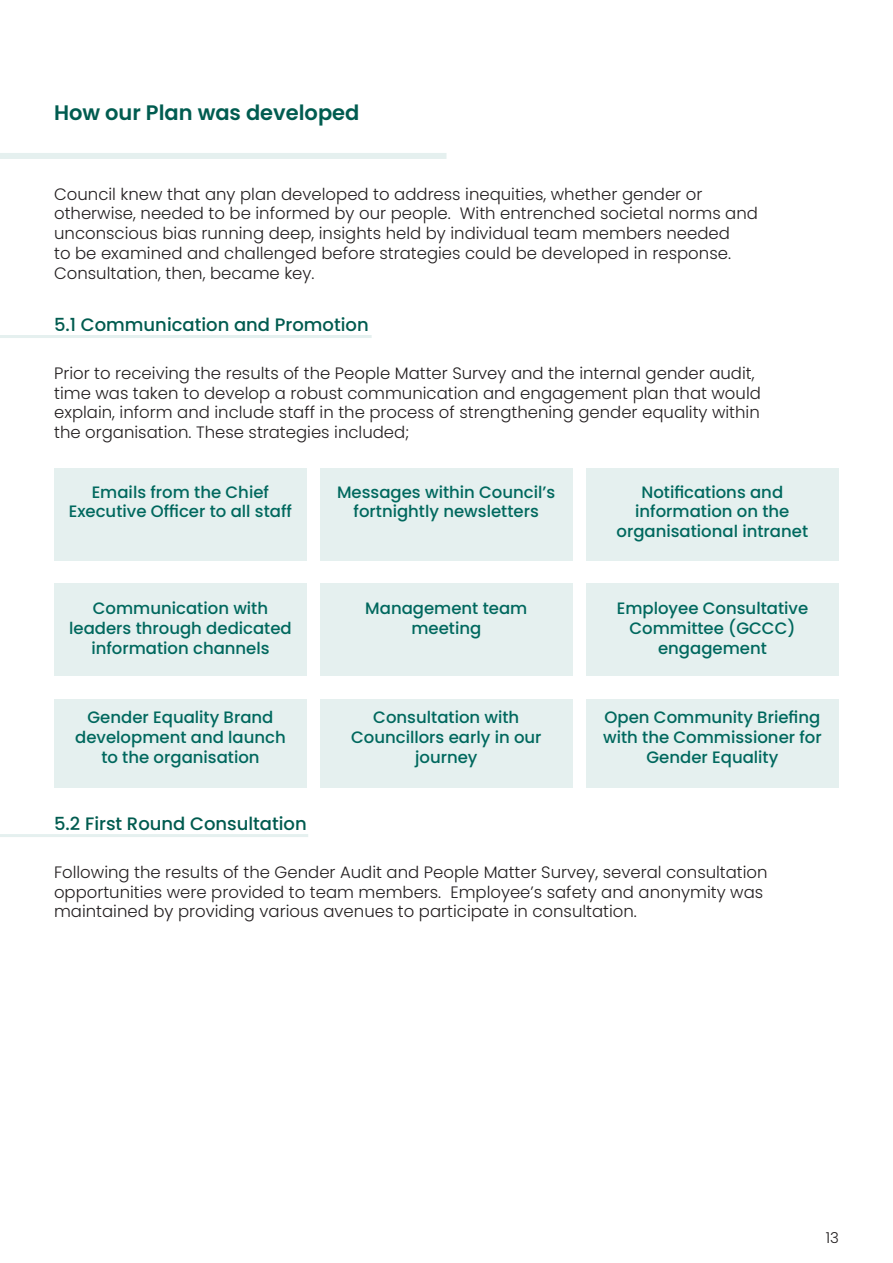
<style>
.page{position:relative;width:893px;height:1263px;background:#fff}
.page>*{position:absolute;margin:0;border:0;box-sizing:border-box;transform-origin:0 0}
.Heading{font:600 21px "Poppins";color:#005c50}
.Subheading{font:500 18px "Poppins";color:#005b4f}
.t1{font:300 16.5px/19.8px "Poppins";color:#231f20}
.t2{font:500 16.5px/19.8px "Poppins";color:#00685e;text-align:center}
.t3{font:300 15px "Poppins";color:#231f20}
</style>
<div class="page">
<div style="left:0;top:153px;width:446px;height:6px;background:#e5f0ef"></div>
<div style="left:54px;top:468px;width:253px;height:92px;background:#e5f0ef"></div>
<div style="left:54px;top:583px;width:253px;height:93px;background:#e5f0ef"></div>
<div style="left:54px;top:699px;width:253px;height:88px;background:#e5f0ef"></div>
<div style="left:320px;top:468px;width:253px;height:92px;background:#e5f0ef"></div>
<div style="left:320px;top:583px;width:253px;height:93px;background:#e5f0ef"></div>
<div style="left:320px;top:699px;width:253px;height:88px;background:#e5f0ef"></div>
<div style="left:586px;top:468px;width:253px;height:92px;background:#e5f0ef"></div>
<div style="left:586px;top:583px;width:253px;height:93px;background:#e5f0ef"></div>
<div style="left:586px;top:699px;width:253px;height:88px;background:#e5f0ef"></div>
<hr style="left:0;top:335px;width:372px;height:3px;background:#e5f0ef">
<hr style="left:0;top:834px;width:308px;height:3px;background:#e5f0ef">
<p class="Heading" style="left:54px;top:100px;width:307px">How our Plan was developed</p>
<p class="t1" style="left:54px;top:184px;width:705px">Council knew that any plan developed to address inequities, whether gender or otherwise, needed to be informed by our people. With entrenched societal norms and unconscious bias running deep, insights held by individual team members needed<br>to be examined and challenged before strategies could be developed in response.<br>Consultation, then, became key.</p>
<p class="Subheading" style="left:54px;top:314px;width:316px">5.1 Communication and Promotion</p>
<p class="t1" style="left:54px;top:363px;width:708px">Prior to receiving the results of the People Matter Survey and the internal gender audit, time was taken to develop a robust communication and engagement plan that would explain, inform and include staff in the process of strengthening gender equality within the organisation. These strategies included;</p>
<p class="t2" style="left:69px;top:482px;width:225px">Emails from the Chief<br>Executive Officer to all staff</p>
<p class="t2" style="left:69px;top:598px;width:224px">Communication with leaders through dedicated information channels</p>
<p class="t2" style="left:75px;top:708px;width:212px">Gender Equality Brand development and launch to the organisation</p>
<p class="t2" style="left:337px;top:482px;width:220px">Messages within Council’s fortnightly newsletters</p>
<p class="t2" style="left:365px;top:598px;width:164px">Management team meeting</p>
<p class="t2" style="left:351px;top:708px;width:192px">Consultation with<br>Councillors early in our journey</p>
<p class="t2" style="left:616px;top:482px;width:193px">Notifications and information on the organisational intranet</p>
<p class="t2" style="left:617px;top:598px;width:193px">Employee Consultative<br>Committee (GCCC) engagement</p>
<p class="t2" style="left:603px;top:708px;width:220px">Open Community Briefing with the Commissioner for<br>Gender Equality</p>
<p class="Subheading" style="left:54px;top:813px;width:254px">5.2 First Round Consultation</p>
<p class="t1" style="left:54px;top:862px;width:715px">Following the results of the Gender Audit and People Matter Survey, several consultation opportunities were provided to team members. Employee’s safety and anonymity was maintained by providing various avenues to participate in consultation.</p>
<p class="t3" style="left:826px;top:1228px;width:15px">13</p>
</div>
